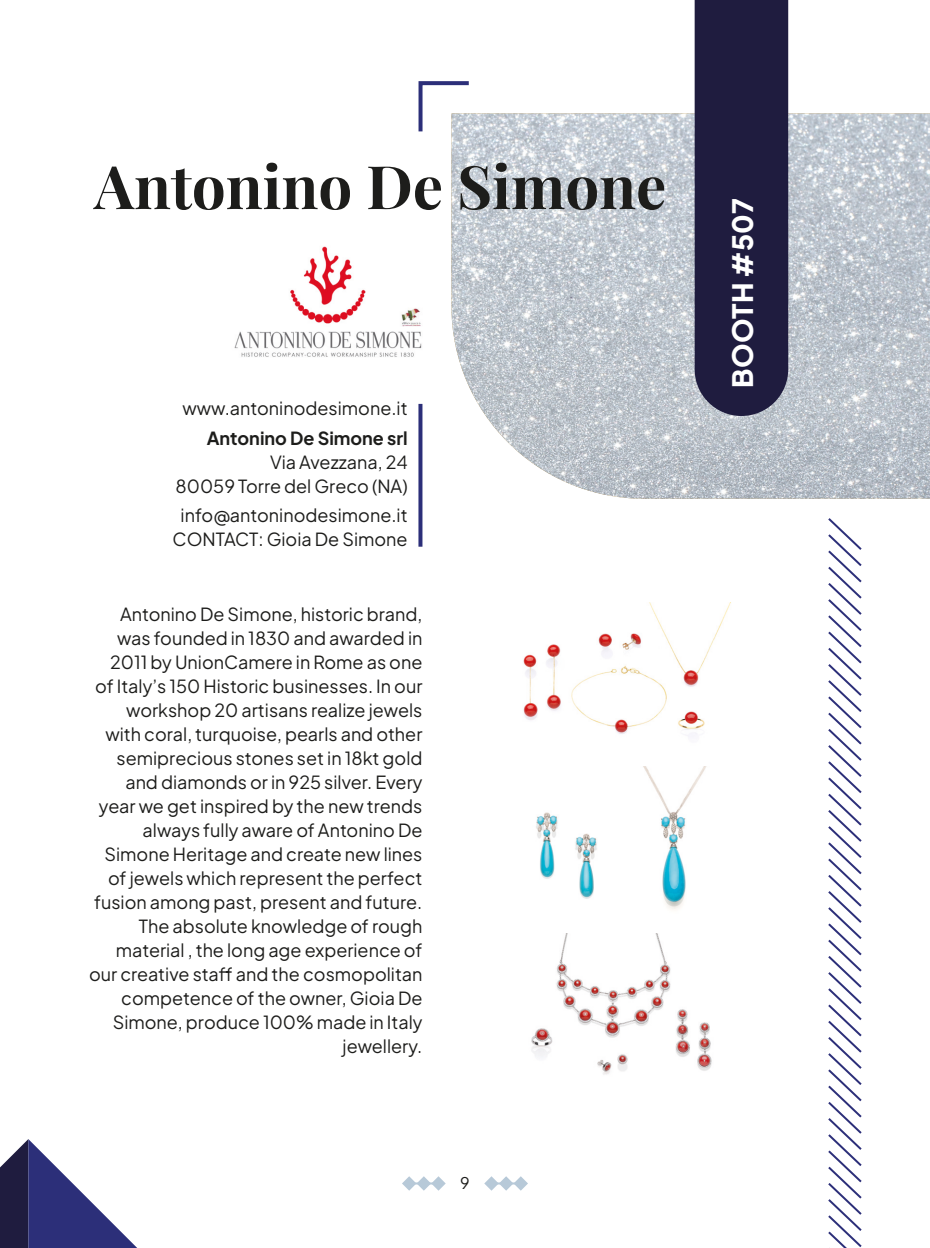
<style>
.page{position:relative;width:930px;height:1248px;background:#fff}
.page>*{position:absolute;margin:0;border:0;box-sizing:border-box;transform-origin:0 0}
.t1{font:700 60px "Playfair Display";color:#1d1d1b}
.t2{font:800 28px "Plus Jakarta Sans";letter-spacing:.005em;color:#fff}
.t3{font:18px/24px "Plus Jakarta Sans";color:#1d1d1b;text-align:right}
.t4{font:16px "Plus Jakarta Sans";color:#1d1d1b}
.s1{font-weight:700}
</style>
<div class="page">
<svg style="left:0;top:1139px;width:136px;height:108px"></svg>
<img style="left:451px;top:113px;width:479px;height:385px">
<svg style="left:418px;top:404px;width:4px;height:142px"></svg>
<svg style="left:418px;top:81px;width:55px;height:54px"></svg>
<svg style="left:828px;top:518px;width:34px;height:729px"></svg>
<div style="left:694px;top:0;width:94px;height:416px;background:#1f1c3f"></div>
<svg style="left:484px;top:1176px;width:44px;height:14px"></svg>
<svg style="left:402px;top:1176px;width:44px;height:14px"></svg>
<hr style="left:488px;top:1182px;width:33px;height:2px;background:#b7c9d8">
<hr style="left:406px;top:1182px;width:33px;height:2px;background:#b7c9d8">
<img style="left:523px;top:602px;width:208px;height:135px">
<img style="left:531px;top:933px;width:181px;height:142px">
<img style="left:536px;top:766px;width:171px;height:144px">
<img style="left:234px;top:246px;width:188px;height:111px">
<p class="t1" style="left:94px;top:140px;width:574px">Antonino De Simone</p>
<p class="t3" style="left:182px;top:394px;width:227px">www.antoninodesimone.it</p>
<p class="t3" style="left:176px;top:424px;width:234px"><span class="s1">Antonino De Simone srl<br></span>Via Avezzana, 24<br>80059 Torre del Greco (NA)</p>
<p class="t3" style="left:173px;top:502px;width:237px;text-align:center">info@antoninodesimone.it<br>CONTACT: Gioia De Simone</p>
<p class="t3" style="left:89px;top:600px;width:335px">Antonino De Simone, historic brand, was founded in 1830 and awarded in 2011 by UnionCamere in Rome as one of Italy’s 150 Historic businesses. In our workshop 20 artisans realize jewels with coral, turquoise, pearls and other semiprecious stones set in 18kt gold and diamonds or in 925 silver. Every year we get inspired by the new trends always fully aware of Antonino De Simone Heritage and create new lines of jewels which represent the perfect fusion among past, present and future.<br>The absolute knowledge of rough material , the long age experience of our creative staff and the cosmopolitan competence of the owner, Gioia De Simone, produce 100% made in Italy jewellery.</p>
<p class="t4" style="left:460px;top:1169px;width:11px">9</p>
<p class="t2" style="left:720px;top:387px;width:191px;rotate:-90deg">BOOTH #507</p>
</div>
